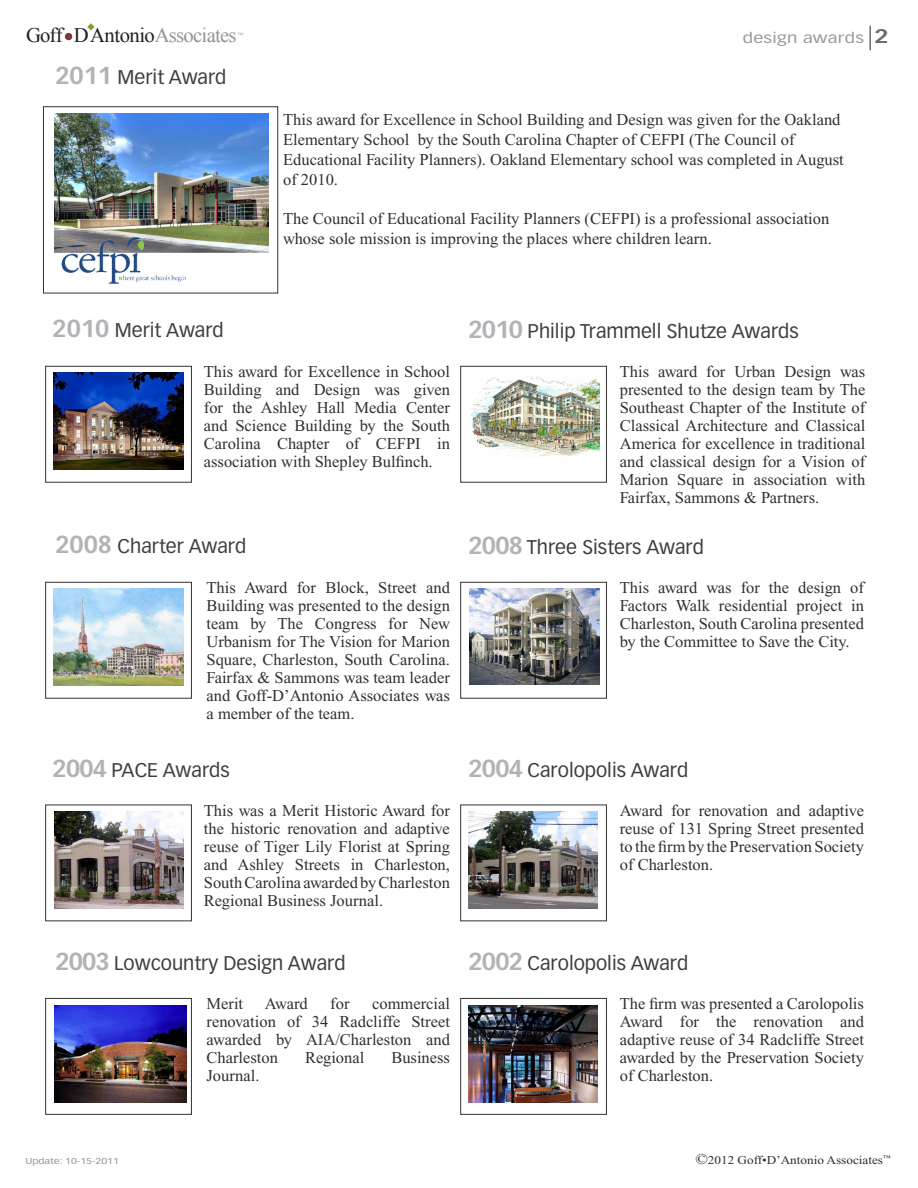
<style>
.page{position:relative;width:918px;height:1188px;background:#fff}
.page>*{position:absolute;margin:0;border:0;box-sizing:border-box;transform-origin:0 0}
.t1{font:20.7px "Times New Roman";letter-spacing:-.035em;color:#231f20}
.Heading_02{font:19.5px "Vectora LH";color:#3e3e3f}
.Document_Page{font:700 19.2px "Vectora LH";color:#6c6d70;scale:1.25 1}
.award_Body_02{font:16.5px/18px "Times New Roman";color:#312f30;text-align:justify}
.Text_Body{font:16.5px/19.8px "Times New Roman";color:#312f30}
.Document_Name{font:14.4px "Vectora LH";letter-spacing:.015em;color:#999;scale:1.25 1}
.Text_Body-2{font:12px "Times New Roman";color:#312f30;scale:1.1 1}
.Text_Body-3{font:8.4px "Vectora LH";color:#939598;scale:1.25 1}
.t2{font:300 6px "Folio";color:#939598}
.s1{color:#939598}
.s2{font-weight:700;font-size:24px;color:#b2b3b7}
.s3{font-size:15px}
</style>
<div class="page">
<img style="left:54px;top:372px;width:129px;height:97px">
<img style="left:470px;top:377px;width:129px;height:80px">
<img style="left:54px;top:811px;width:130px;height:98px">
<img style="left:468px;top:811px;width:130px;height:98px">
<img style="left:54px;top:1005px;width:133px;height:97px">
<img style="left:468px;top:1005px;width:130px;height:97px">
<img style="left:54px;top:588px;width:129px;height:97px">
<img style="left:470px;top:588px;width:129px;height:97px">
<div style="left:45px;top:582px;width:147px;height:116px;border:1px solid #333"></div>
<div style="left:460px;top:582px;width:147px;height:116px;border:1px solid #333"></div>
<img style="left:55px;top:114px;width:214px;height:170px">
<div style="left:43px;top:107px;width:235px;height:186px;border:1px solid #333"></div>
<div style="left:45px;top:366px;width:147px;height:116px;border:1px solid #333"></div>
<div style="left:460px;top:366px;width:147px;height:116px;border:1px solid #333"></div>
<div style="left:45px;top:805px;width:147px;height:116px;border:1px solid #333"></div>
<div style="left:460px;top:805px;width:147px;height:116px;border:1px solid #333"></div>
<div style="left:45px;top:998px;width:147px;height:117px;border:1px solid #333"></div>
<div style="left:460px;top:998px;width:147px;height:117px;border:1px solid #333"></div>
<svg style="left:870px;top:26px;width:1px;height:24px"></svg>
<div style="left:65px;top:33px;width:7px;height:7px;background:#7c3838;border-radius:50%"></div>
<svg style="left:87px;top:23px;width:8px;height:8px"></svg>
<p class="t1" style="left:26px;top:21px;width:212px">Goff DAntonio<span class="s1">Associates</span></p>
<p class="t2" style="left:238px;top:32px;width:7px">™</p>
<p class="Document_Name" style="left:743px;top:29px;width:98px">design awards</p>
<p class="Document_Page" style="left:875px;top:24px;width:13px">2</p>
<p class="Heading_02" style="left:55px;top:66px;width:173px"><span class="s2">2011</span> Merit Award</p>
<p class="Text_Body" style="left:283px;top:110px;width:562px">This award for Excellence in School Building and Design was given for the Oakland Elementary School by the South Carolina Chapter of CEFPI (The Council of Educational Facility Planners). Oakland Elementary school was completed in August of 2010.</p>
<p class="Text_Body" style="left:283px;top:209px;width:548px">The Council of Educational Facility Planners (CEFPI) is a professional association whose sole mission is improving the places where children learn.</p>
<p class="Heading_02" style="left:53px;top:319px;width:173px"><span class="s2">2010</span> Merit Award</p>
<p class="award_Body_02" style="left:204px;top:362px;width:248px">This award for Excellence in School Building and Design was given for the Ashley Hall Media Center and Science Building by the South Carolina Chapter of CEFPI in association with Shepley Bulfinch.</p>
<p class="Heading_02" style="left:55px;top:535px;width:192px"><span class="s2">2008</span> Charter Award</p>
<p class="award_Body_02" style="left:207px;top:578px;width:245px">This Award for Block, Street and Building was presented to the design team by The Congress for New Urbanism for The Vision for Marion Square, Charleston, South Carolina.<br>Fairfax &amp; Sammons was team leader and Goff-D’Antonio Associates was a member of the team.</p>
<p class="Heading_02" style="left:53px;top:758px;width:179px"><span class="s2">2004</span> PACE Awards</p>
<p class="award_Body_02" style="left:204px;top:802px;width:248px">This was a Merit Historic Award for the historic renovation and adaptive reuse of Tiger Lily Florist at Spring and Ashley Streets in Charleston, South Carolina awarded by Charleston Regional Business Journal.</p>
<p class="Heading_02" style="left:55px;top:951px;width:292px"><span class="s2">2003</span> Lowcountry Design Award</p>
<p class="award_Body_02" style="left:207px;top:995px;width:38px">Merit</p>
<p class="award_Body_02" style="left:265px;top:995px;width:44px">Award</p>
<p class="award_Body_02" style="left:330px;top:995px;width:21px">for</p>
<p class="award_Body_02" style="left:207px;top:995px;width:245px;text-indent:166px">commercial renovation of 34 Radcliffe Street awarded by AIA/Charleston and Charleston</p>
<p class="award_Body_02" style="left:305px;top:1049px;width:61px">Regional</p>
<p class="award_Body_02" style="left:391px;top:1049px;width:60px">Business</p>
<p class="award_Body_02" style="left:207px;top:1067px;width:55px">Journal.</p>
<p class="Heading_02" style="left:469px;top:319px;width:332px"><span class="s2">2010</span> Philip Trammell Shutze Awards</p>
<p class="award_Body_02" style="left:620px;top:363px;width:247px">This award for Urban Design was presented to the design team by The Southeast Chapter of the Institute of Classical Architecture and Classical America for excellence in traditional and classical design for a Vision of Marion Square in association with Fairfax, Sammons &amp; Partners.</p>
<p class="Heading_02" style="left:469px;top:535px;width:237px"><span class="s2">2008</span> Three Sisters Award</p>
<p class="award_Body_02" style="left:620px;top:579px;width:246px">This award was for the design of Factors Walk residential project in Charleston, South Carolina presented by the Committee to Save the City.</p>
<p class="Heading_02" style="left:469px;top:758px;width:221px"><span class="s2">2004</span> Carolopolis Award</p>
<p class="award_Body_02" style="left:620px;top:802px;width:246px">Award for renovation and adaptive reuse of 131 Spring Street presented to the firm by the Preservation Society of Charleston.</p>
<p class="Heading_02" style="left:469px;top:951px;width:221px"><span class="s2">2002</span> Carolopolis Award</p>
<p class="award_Body_02" style="left:620px;top:995px;width:246px">The firm was presented a Carolopolis Award for the renovation and adaptive reuse of 34 Radcliffe Street awarded by the Preservation Society of Charleston.</p>
<p class="Text_Body-3" style="left:26px;top:1156px;width:76px">Update: 10-15-2011</p>
<p class="Text_Body-2" style="left:695px;top:1154px;width:179px"><span class="s3">©</span>2012 Goff•D’Antonio Associates<sup>™</sup></p>
</div>
